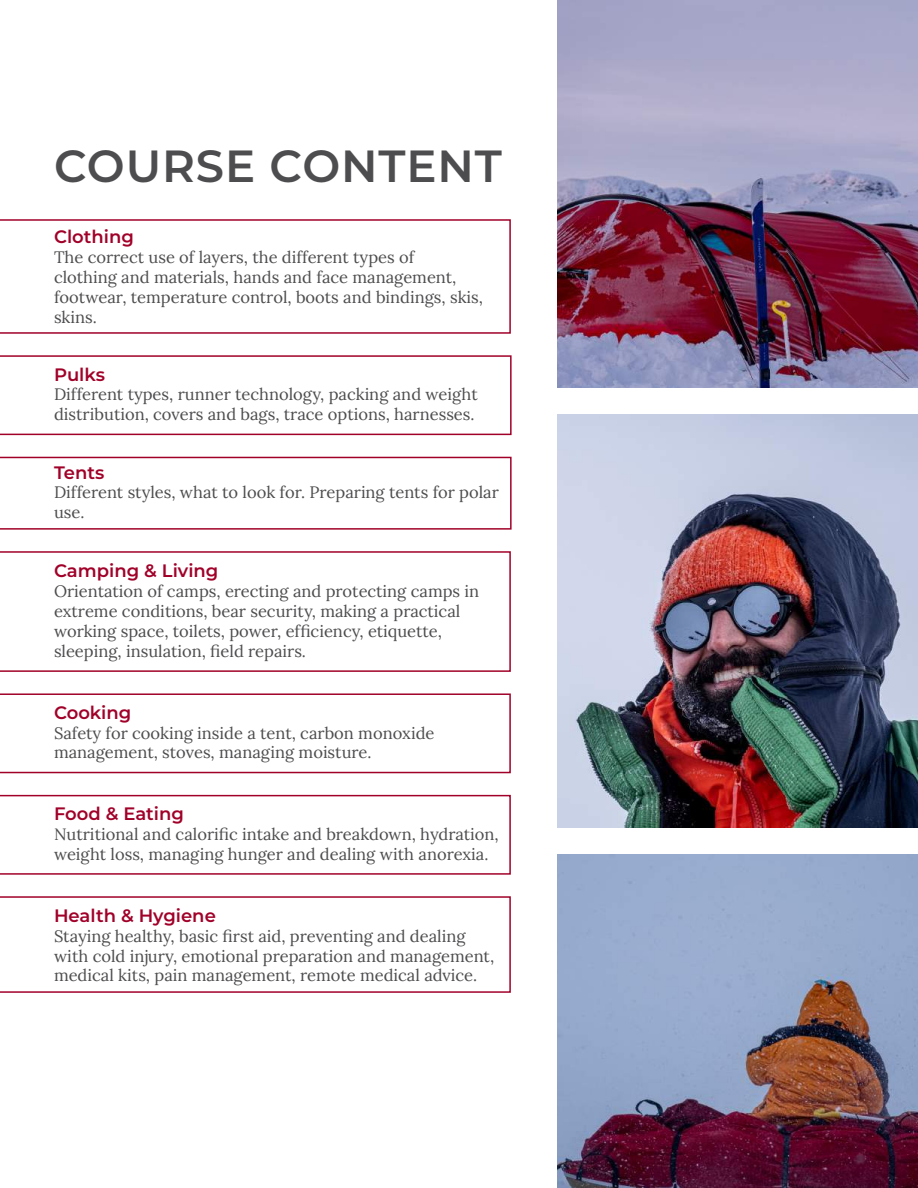
<style>
.page{position:relative;width:918px;height:1188px;background:#fff}
.page>*{position:absolute;margin:0;border:0;box-sizing:border-box;transform-origin:0 0}
.t1{font:600 45px "Montserrat";letter-spacing:.02em;color:#4d4d4f}
.t2{font:600 18px "Montserrat";color:#a10029}
.t3{font:16.5px/19.8px "Lora";color:#4d4d4f}
</style>
<div class="page">
<svg style="left:0;top:219px;width:511px;height:115px"></svg>
<svg style="left:0;top:355px;width:512px;height:80px"></svg>
<svg style="left:0;top:457px;width:512px;height:73px"></svg>
<svg style="left:0;top:551px;width:511px;height:121px"></svg>
<svg style="left:0;top:693px;width:511px;height:80px"></svg>
<svg style="left:0;top:795px;width:511px;height:80px"></svg>
<svg style="left:0;top:896px;width:511px;height:97px"></svg>
<img style="left:557px;top:0;width:361px;height:387px">
<img style="left:557px;top:414px;width:361px;height:414px">
<img style="left:557px;top:855px;width:361px;height:333px">
<h1 class="t1" style="left:54px;top:134px;width:450px">COURSE CONTENT</h1>
<p class="t2" style="left:54px;top:224px;width:81px">Clothing</p>
<p class="t3" style="left:54px;top:246px;width:431px">The correct use of layers, the different types of<br>clothing and materials, hands and face management, footwear, temperature control, boots and bindings, skis, skins.</p>
<p class="t2" style="left:54px;top:361px;width:52px">Pulks</p>
<p class="t3" style="left:54px;top:384px;width:425px">Different types, runner technology, packing and weight distribution, covers and bags, trace options, harnesses.</p>
<p class="t2" style="left:54px;top:459px;width:52px">Tents</p>
<p class="t3" style="left:54px;top:482px;width:446px">Different styles, what to look for. Preparing tents for polar use.</p>
<p class="t2" style="left:54px;top:558px;width:166px">Camping &amp; Living</p>
<p class="t3" style="left:54px;top:580px;width:427px">Orientation of camps, erecting and protecting camps in extreme conditions, bear security, making a practical working space, toilets, power, efficiency, etiquette, sleeping, insulation, field repairs.</p>
<p class="t2" style="left:54px;top:700px;width:79px">Cooking</p>
<p class="t3" style="left:54px;top:722px;width:382px">Safety for cooking inside a tent, carbon monoxide management, stoves, managing moisture.</p>
<p class="t2" style="left:54px;top:801px;width:132px">Food &amp; Eating</p>
<p class="t3" style="left:54px;top:823px;width:446px">Nutritional and calorific intake and breakdown, hydration, weight loss, managing hunger and dealing with anorexia.</p>
<p class="t2" style="left:54px;top:903px;width:163px">Health &amp; Hygiene</p>
<p class="t3" style="left:54px;top:925px;width:442px">Staying healthy, basic first aid, preventing and dealing with cold injury, emotional preparation and management, medical kits, pain management, remote medical advice.</p>
</div>
